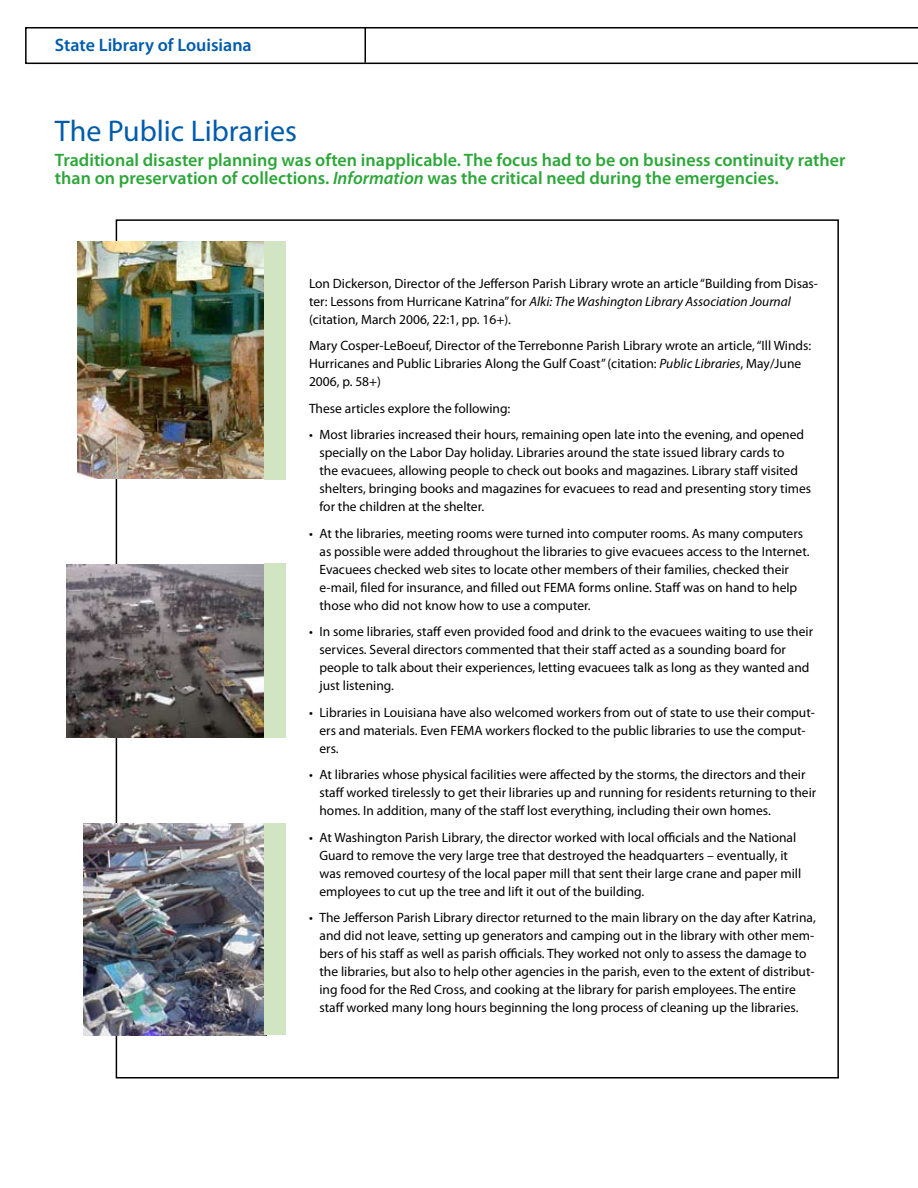
<style>
.page{position:relative;width:918px;height:1188px;background:#fff}
.page>*{position:absolute;margin:0;border:0;box-sizing:border-box;transform-origin:0 0}
.t1{font:30px "Myriad Pro";color:#005bac}
.t2{font:600 18px/18px "Myriad Pro";color:#2ca739}
.t3{font:600 18px "Myriad Pro";color:#005bac}
.t4{font:13.5px/18px "Myriad Pro";color:#000}
.s1{font-style:italic}
</style>
<div class="page">
<svg style="left:25px;top:27px;width:893px;height:37px"></svg>
<hr style="left:364px;top:28px;width:2px;height:35px;background:#000">
<img style="left:84px;top:823px;width:183px;height:212px">
<img style="left:77px;top:242px;width:187px;height:237px">
<div style="left:264px;top:241px;width:22px;height:238px;background:#d1e5c2"></div>
<img style="left:66px;top:564px;width:198px;height:173px">
<div style="left:264px;top:563px;width:22px;height:174px;background:#d1e5c2"></div>
<div style="left:264px;top:824px;width:22px;height:211px;background:#d1e5c2"></div>
<h2 class="t3" style="left:55px;top:34px;width:198px">State Library of Louisiana</h2>
<h1 class="t1" style="left:55px;top:113px;width:243px">The Public Libraries</h1>
<h2 class="t2" style="left:55px;top:151px;width:792px">Traditional disaster planning was often inapplicable. The focus had to be on business continuity rather than on preservation of collections. <span class="s1">Information</span> was the critical need during the emergencies.</h2>
<p class="t4" style="left:309px;top:274px;width:511px">Lon Dickerson, Director of the Jefferson Parish Library wrote an article “Building from Disas&shy;ter: Lessons from Hurricane Katrina” for <span class="s1">Alki: The Washington Library Association Journal </span>(citation, March 2006, 22:1, pp. 16+).</p>
<p class="t4" style="left:309px;top:336px;width:504px">Mary Cosper-LeBoeuf, Director of the Terrebonne Parish Library wrote an article, “Ill Winds:<br>Hurricanes and Public Libraries Along the Gulf Coast” (citation: <span class="s1">Public Libraries</span>, May/June<br>2006, p. 58+)</p>
<p class="t4" style="left:309px;top:399px;width:203px">These articles explore the following:</p>
<p class="t4" style="left:320px;top:425px;width:493px;text-indent:-11px">• Most libraries increased their hours, remaining open late into the evening, and opened specially on the Labor Day holiday. Libraries around the state issued library cards to<br>the evacuees, allowing people to check out books and magazines. Library staff visited shelters, bringing books and magazines for evacuees to read and presenting story times for the children at the shelter.</p>
<p class="t4" style="left:320px;top:524px;width:492px;text-indent:-11px">• At the libraries, meeting rooms were turned into computer rooms. As many computers as possible were added throughout the libraries to give evacuees access to the Internet.<br>Evacuees checked web sites to locate other members of their families, checked their e-mail, filed for insurance, and filled out FEMA forms online. Staff was on hand to help those who did not know how to use a computer.</p>
<p class="t4" style="left:320px;top:622px;width:495px;text-indent:-11px">• In some libraries, staff even provided food and drink to the evacuees waiting to use their services. Several directors commented that their staff acted as a sounding board for people to talk about their experiences, letting evacuees talk as long as they wanted and just listening.</p>
<p class="t4" style="left:320px;top:703px;width:497px;text-indent:-11px">• Libraries in Louisiana have also welcomed workers from out of state to use their comput&shy;ers and materials. Even FEMA workers flocked to the public libraries to use the comput&shy;ers.</p>
<p class="t4" style="left:320px;top:765px;width:498px;text-indent:-11px">• At libraries whose physical facilities were affected by the storms, the directors and their staff worked tirelessly to get their libraries up and running for residents returning to their homes. In addition, many of the staff lost everything, including their own homes.</p>
<p class="t4" style="left:320px;top:828px;width:483px;text-indent:-11px">• At Washington Parish Library, the director worked with local officials and the National Guard to remove the very large tree that destroyed the headquarters – eventually, it was removed courtesy of the local paper mill that sent their large crane and paper mill employees to cut up the tree and lift it out of the building.</p>
<p class="t4" style="left:320px;top:908px;width:498px;text-indent:-11px">• The Jefferson Parish Library director returned to the main library on the day after Katrina, and did not leave, setting up generators and camping out in the library with other mem&shy;bers of his staff as well as parish officials. They worked not only to assess the damage to the libraries, but also to help other agencies in the parish, even to the extent of distribut&shy;ing food for the Red Cross, and cooking at the library for parish employees. The entire staff worked many long hours beginning the long process of cleaning up the libraries.</p>
</div>
